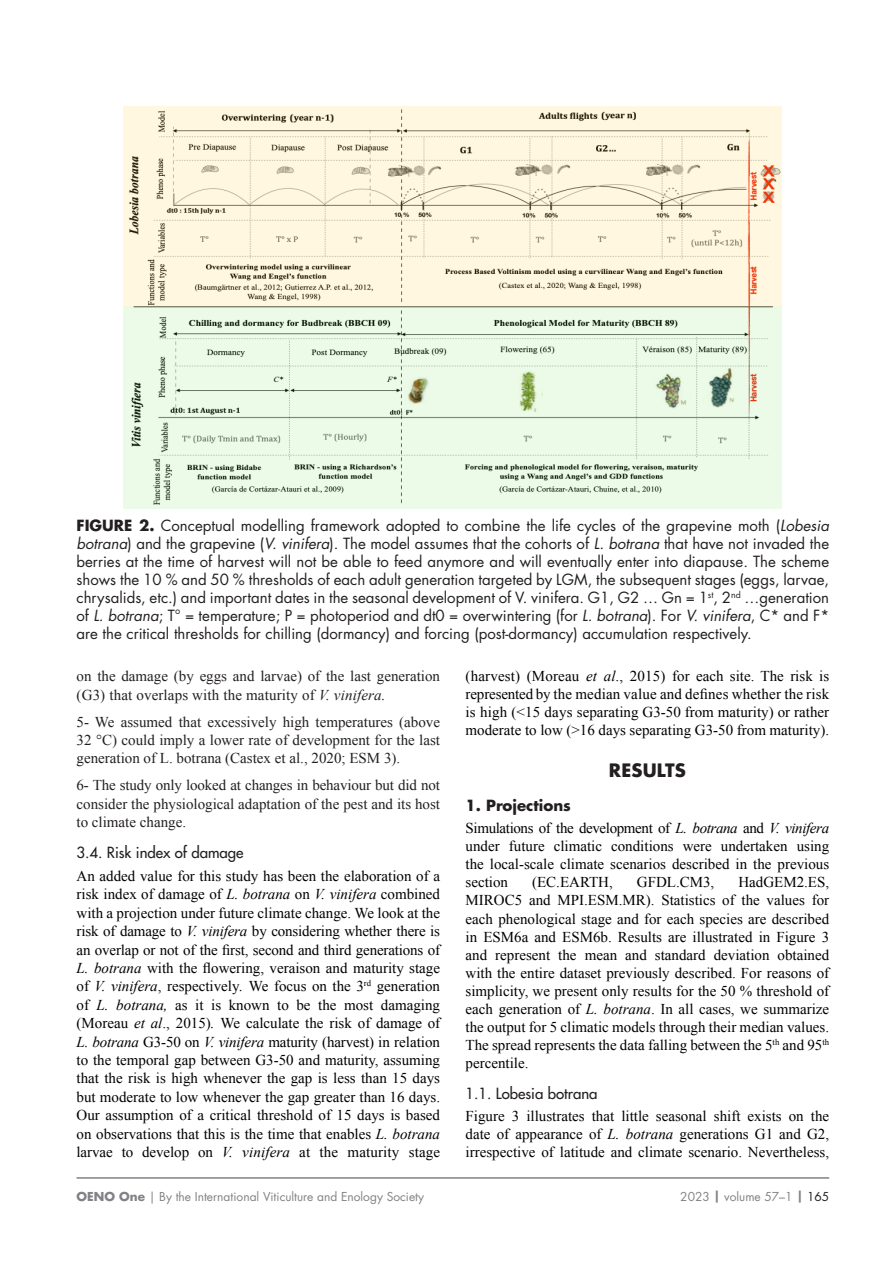
<style>
.page{position:relative;width:893px;height:1263px;background:#fff}
.page>*{position:absolute;margin:0;border:0;box-sizing:border-box;transform-origin:0 0}
.CORPS_TITRE_1-chapit{font:700 18px "Futura Std";letter-spacing:.01em;color:#231f20}
.CORPS_texte_courant{font:15px/18px "Times New Roman";color:#000;text-align:justify}
.CORPS_FIGURE-Titre5{font:15px/18px "Futura Std";color:#231f20;text-align:justify}
.CORPS_texte_courant-2{font:15px/18.5px "Times New Roman";color:#231f20;text-align:justify}
.CORPS_TITRE_3_sous-p{font:500 15px "Futura Std";color:#231f20}
.CORPS_TITRE_2-paragr{font:700 15px "Futura Std";color:#231f20}
.t1{font:12px "Futura Std";color:#808285}
.s1{font-weight:700}
.s2{font-style:italic}
.s3{color:#231f20}
</style>
<div class="page">
<hr style="left:77px;top:1177px;width:752px;height:2px;background:#808285">
<img style="left:123px;top:106px;width:659px;height:402px">
<p class="CORPS_FIGURE-Titre5" style="left:77px;top:517px;width:754px"><span class="s1">FIGURE 2.</span> Conceptual modelling framework adopted to combine the life cycles of the grapevine moth (<span class="s2">Lobesia botrana</span>) and the grapevine (<span class="s2">V. vinifera</span>). The model assumes that the cohorts of <span class="s2">L. botrana</span> that have not invaded the berries at the time of harvest will not be able to feed anymore and will eventually enter into diapause. The scheme shows the 10 % and 50 % thresholds of each adult generation targeted by LGM, the subsequent stages (eggs, larvae, chrysalids, etc.) and important dates in the seasonal development of V. vinifera. G1, G2 … Gn = 1<sup>st</sup>, 2<sup>nd</sup> …generation of <span class="s2">L. botrana</span>; T° = temperature; P = photoperiod and dt0 = overwintering (for <span class="s2">L. botrana</span>). For <span class="s2">V. vinifera</span>, C* and F* are the critical thresholds for chilling (dormancy) and forcing (post-dormancy) accumulation respectively.</p>
<p class="CORPS_texte_courant-2" style="left:77px;top:667px;width:365px">on the damage (by eggs and larvae) of the last generation (G3) that overlaps with the maturity of <span class="s2">V. vinifera.</span></p>
<p class="CORPS_texte_courant-2" style="left:77px;top:712px;width:365px">5- We assumed that excessively high temperatures (above 32 °C) could imply a lower rate of development for the last generation of L. botrana (Castex et al., 2020; ESM 3).</p>
<p class="CORPS_texte_courant-2" style="left:77px;top:776px;width:365px">6- The study only looked at changes in behaviour but did not consider the physiological adaptation of the pest and its host to climate change.</p>
<p class="CORPS_TITRE_3_sous-p" style="left:77px;top:843px;width:169px">3.4. Risk index of damage</p>
<p class="CORPS_texte_courant" style="left:77px;top:866px;width:365px;line-height:18.5px">An added value for this study has been the elaboration of a risk index of damage of <span class="s2">L. botrana</span> on <span class="s2">V. vinifera</span> combined with a projection under future climate change. We look at the risk of damage to <span class="s2">V. vinifera</span> by considering whether there is an overlap or not of the first, second and third generations of <span class="s2">L. botrana</span> with the flowering, veraison and maturity stage of <span class="s2">V. vinifera</span>, respectively<span class="s2">.</span> We focus on the 3<sup>rd</sup> generation of <span class="s2">L. botrana,</span> as it is known to be the most damaging (Moreau <span class="s2">et al</span>., 2015)<span class="s2">.</span> We calculate the risk of damage of <span class="s2">L. botrana</span> G3-50 on <span class="s2">V. vinifera</span> maturity (harvest) in relation to the temporal gap between G3-50 and maturity, assuming that the risk is high whenever the gap is less than 15 days but moderate to low whenever the gap greater than 16 days.<br>Our assumption of a critical threshold of 15 days is based on observations that this is the time that enables <span class="s2">L. botrana </span>larvae to develop on <span class="s2">V. vinifera</span> at the maturity stage</p>
<p class="CORPS_texte_courant" style="left:466px;top:667px;width:365px">(harvest) (Moreau <span class="s2">et al</span>., 2015) for each site. The risk is represented by the median value and defines whether the risk is high (&lt;15 days separating G3-50 from maturity) or rather moderate to low (&gt;16 days separating G3-50 from maturity).</p>
<p class="CORPS_TITRE_1-chapit" style="left:609px;top:759px;width:78px">RESULTS</p>
<p class="CORPS_TITRE_2-paragr" style="left:466px;top:795px;width:107px">1. Projections</p>
<p class="CORPS_texte_courant" style="left:466px;top:819px;width:365px">Simulations of the development of <span class="s2">L. botrana</span> and <span class="s2">V. vinifera </span>under future climatic conditions were undertaken using the local-scale climate scenarios described in the previous section</p>
<p class="CORPS_texte_courant" style="left:466px;top:873px;width:365px;text-indent:273px">HadGEM2.ES, MIROC5 and MPI.ESM.MR). Statistics of the values for each phenological stage and for each species are described in ESM6a and ESM6b. Results are illustrated in Figure 3 and represent the mean and standard deviation obtained with the entire dataset previously described. For reasons of simplicity, we present only results for the 50 % threshold of each generation of <span class="s2">L. botrana</span>. In all cases, we summarize the output for 5 climatic models through their median values.<br>The spread represents the data falling between the 5<sup>th</sup> and 95<sup>th </sup>percentile.</p>
<p class="CORPS_TITRE_3_sous-p" style="left:466px;top:1084px;width:133px">1.1. Lobesia botrana</p>
<p class="CORPS_texte_courant" style="left:466px;top:1107px;width:365px">Figure 3 illustrates that little seasonal shift exists on the date of appearance of <span class="s2">L. botrana</span> generations G1 and G2, irrespective of latitude and climate scenario. Nevertheless,</p>
<p class="CORPS_texte_courant" style="left:532px;top:873px;width:82px">(EC.EARTH,</p>
<p class="CORPS_texte_courant" style="left:637px;top:873px;width:79px">GFDL.CM3,</p>
<p class="t1" style="left:77px;top:1188px;width:349px"><span class="s1">OENO One</span> | By the International Viticulture and Enology Society</p>
<p class="t1" style="left:680px;top:1188px;width:150px">2023 <span class="s1">|</span> volume 57–1 <span class="s1">|</span> <span class="s3">165</span></p>
</div>
